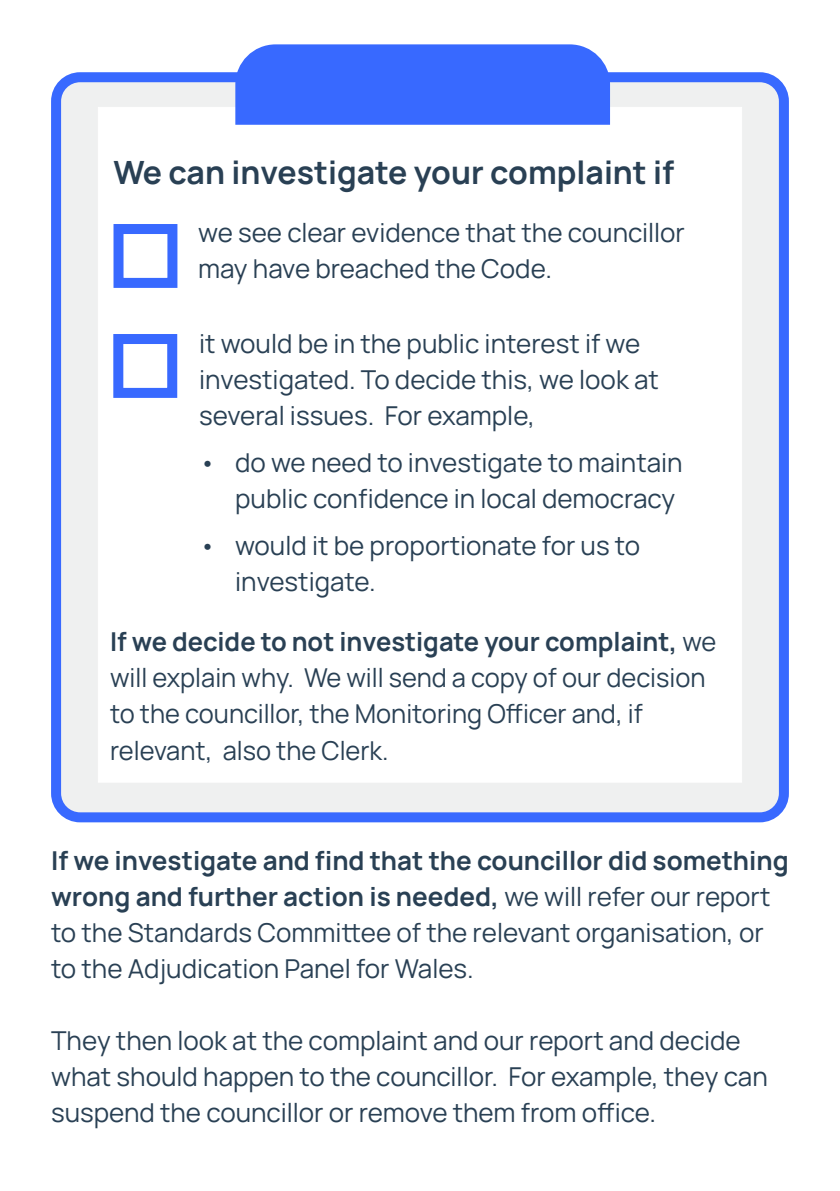
<style>
.page{position:relative;width:840px;height:1191px;background:#fff}
.page>*{position:absolute;margin:0;border:0;box-sizing:border-box;transform-origin:0 0}
.t1{font:700 32px "Manrope";color:#294054}
.t2{font:26px/36px "Manrope";color:#294054}
.t3{font:700 26px "Manrope";color:#294054}
.s1{font-weight:700}
.s2{font-weight:400}
</style>
<div class="page">
<div style="left:56px;top:77px;width:727px;height:740px;background:#eff0f0;border-radius:24px"></div>
<div style="left:98px;top:107px;width:643px;height:675px;background:#fff"></div>
<div style="left:51px;top:72px;width:737px;height:750px;border:10px solid #3869ff;border-radius:24px"></div>
<div style="left:113px;top:224px;width:64px;height:64px;border:10px solid #3869ff"></div>
<div style="left:234px;top:44px;width:376px;height:81px;background:#3869ff"></div>
<div style="left:113px;top:334px;width:64px;height:64px;border:10px solid #3869ff"></div>
<p class="t1" style="left:113px;top:150px;width:562px">We can investigate your complaint if</p>
<p class="t2" style="left:198px;top:213px;width:488px">we see clear evidence that the councillor may have breached the Code.</p>
<p class="t2" style="left:199px;top:324px;width:461px">it would be in the public interest if we investigated. To decide this, we look at several issues. For example,</p>
<p class="t2" style="left:235px;top:443px;width:467px;text-indent:-36px">• do we need to investigate to maintain public confidence in local democracy-</p>
<p class="t2" style="left:235px;top:527px;width:406px;text-indent:-36px">• would it be proportionate for us to investigate.</p>
<p class="t2" style="left:110px;top:623px;width:607px"><span class="s1">If we decide to not investigate your complaint,</span> we will explain why. We will send a copy of our decision to the councillor, the Monitoring Officer and, if relevant, also the Clerk.</p>
<h3 class="t3" style="left:51px;top:842px;width:738px">If we investigate and find that the councillor did something</h3>
<p class="t3" style="left:51px;top:878px;width:720px">wrong and further action is needed, <span class="s2">we will refer our report</span></p>
<p class="t2" style="left:51px;top:913px;width:739px">to the Standards Committee of the relevant organisation, or-</p>
<p class="t2" style="left:51px;top:949px;width:424px">to the Adjudication Panel for Wales.</p>
<p class="t2" style="left:51px;top:1021px;width:718px">They then look at the complaint and our report and decide what should happen to the councillor. For example, they can</p>
<p class="t2" style="left:51px;top:1093px;width:606px">suspend the councillor or remove them from office.</p>
</div>
